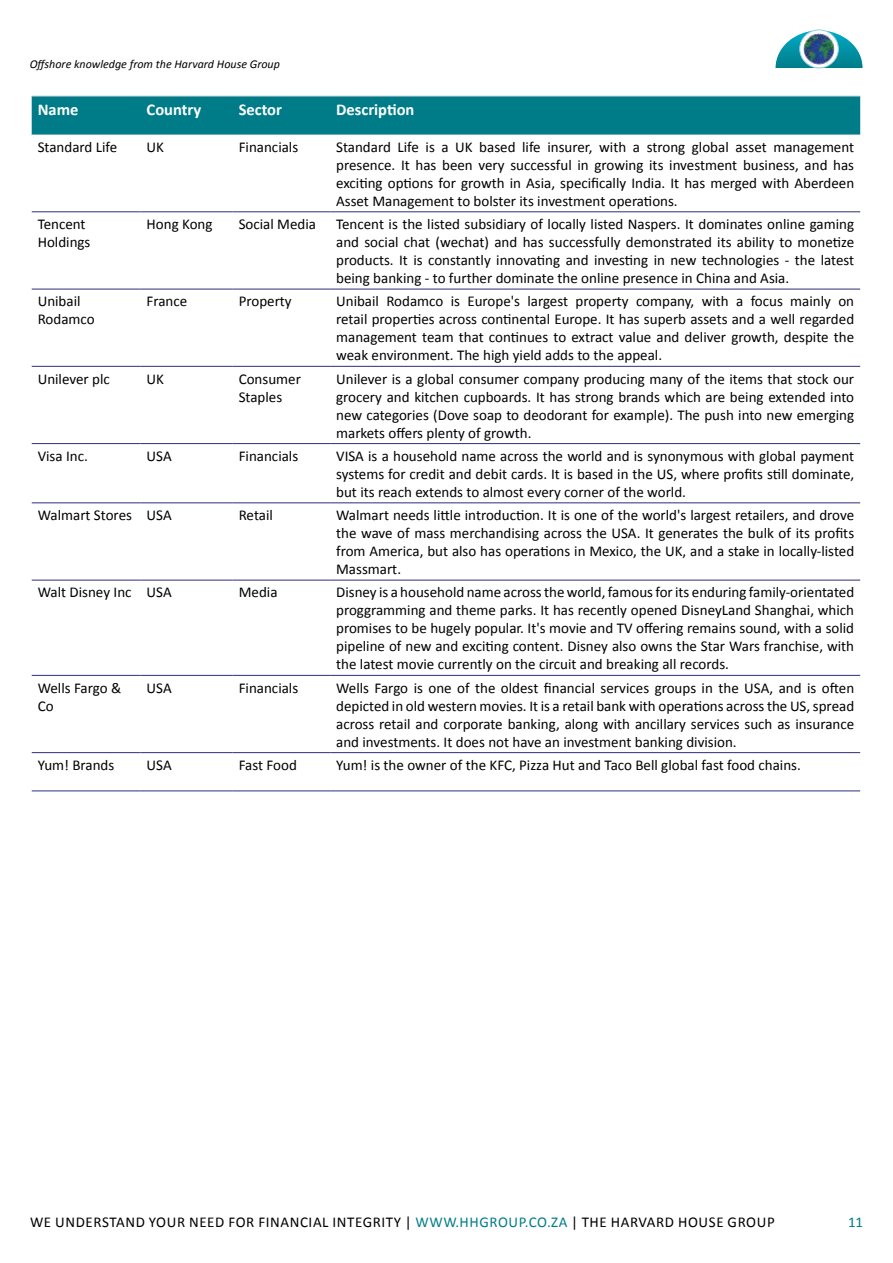
<style>
.page{position:relative;width:893px;height:1263px;background:#fff}
.page>*{position:absolute;margin:0;border:0;box-sizing:border-box;transform-origin:0 0}
.t1{font:700 16.5px "Calibri";color:#fff}
.t2{font:15px/18px "Calibri";color:#000;text-align:justify}
.t3{font:15px "Calibri";letter-spacing:.04em;color:#000}
.t4{font:15px "Calibri";color:#007c89}
.t5{font:italic 12px "Calibri";color:#000}
.s1{color:#007c89}
</style>
<div class="page">
<svg style="left:775px;top:30px;width:88px;height:38px"></svg>
<svg style="left:800px;top:30px;width:38px;height:38px"></svg>
<div style="left:800px;top:30px;width:38px;height:38px;border:1px solid #9cd2e2;border-radius:50%"></div>
<img style="left:804px;top:34px;width:30px;height:30px">
<div style="left:32px;top:97px;width:828px;height:37px;background:#007c89"></div>
<hr style="left:32px;top:211px;width:109px;height:1px;background:#2d2e77">
<hr style="left:141px;top:211px;width:92px;height:1px;background:#2d2e77">
<hr style="left:233px;top:211px;width:97px;height:1px;background:#2d2e77">
<hr style="left:330px;top:211px;width:530px;height:1px;background:#2d2e77">
<hr style="left:32px;top:289px;width:109px;height:1px;background:#2d2e77">
<hr style="left:141px;top:289px;width:92px;height:1px;background:#2d2e77">
<hr style="left:233px;top:289px;width:97px;height:1px;background:#2d2e77">
<hr style="left:330px;top:289px;width:530px;height:1px;background:#2d2e77">
<hr style="left:32px;top:366px;width:109px;height:1px;background:#2d2e77">
<hr style="left:141px;top:366px;width:92px;height:1px;background:#2d2e77">
<hr style="left:233px;top:366px;width:97px;height:1px;background:#2d2e77">
<hr style="left:330px;top:366px;width:530px;height:1px;background:#2d2e77">
<hr style="left:32px;top:443px;width:109px;height:1px;background:#2d2e77">
<hr style="left:141px;top:443px;width:92px;height:1px;background:#2d2e77">
<hr style="left:233px;top:443px;width:97px;height:1px;background:#2d2e77">
<hr style="left:330px;top:443px;width:530px;height:1px;background:#2d2e77">
<hr style="left:32px;top:502px;width:109px;height:1px;background:#2d2e77">
<hr style="left:141px;top:502px;width:92px;height:1px;background:#2d2e77">
<hr style="left:233px;top:502px;width:97px;height:1px;background:#2d2e77">
<hr style="left:330px;top:502px;width:530px;height:1px;background:#2d2e77">
<hr style="left:32px;top:580px;width:109px;height:1px;background:#2d2e77">
<hr style="left:141px;top:580px;width:92px;height:1px;background:#2d2e77">
<hr style="left:233px;top:580px;width:97px;height:1px;background:#2d2e77">
<hr style="left:330px;top:580px;width:530px;height:1px;background:#2d2e77">
<hr style="left:32px;top:675px;width:109px;height:1px;background:#2d2e77">
<hr style="left:141px;top:675px;width:92px;height:1px;background:#2d2e77">
<hr style="left:233px;top:675px;width:97px;height:1px;background:#2d2e77">
<hr style="left:330px;top:675px;width:530px;height:1px;background:#2d2e77">
<hr style="left:32px;top:752px;width:109px;height:1px;background:#2d2e77">
<hr style="left:141px;top:752px;width:92px;height:1px;background:#2d2e77">
<hr style="left:233px;top:752px;width:97px;height:1px;background:#2d2e77">
<hr style="left:330px;top:752px;width:530px;height:1px;background:#2d2e77">
<hr style="left:32px;top:790px;width:109px;height:1px;background:#2d2e77">
<hr style="left:141px;top:790px;width:92px;height:1px;background:#2d2e77">
<hr style="left:233px;top:790px;width:97px;height:1px;background:#2d2e77">
<hr style="left:330px;top:790px;width:530px;height:1px;background:#2d2e77">
<hr style="left:32px;top:96px;width:109px;height:1px;background:#78acb8">
<hr style="left:141px;top:96px;width:92px;height:1px;background:#78acb8">
<hr style="left:233px;top:96px;width:97px;height:1px;background:#78acb8">
<hr style="left:330px;top:96px;width:530px;height:1px;background:#78acb8">
<hr style="left:32px;top:134px;width:109px;height:1px;background:#78acb8">
<hr style="left:141px;top:134px;width:92px;height:1px;background:#78acb8">
<hr style="left:233px;top:134px;width:97px;height:1px;background:#78acb8">
<hr style="left:330px;top:134px;width:530px;height:1px;background:#78acb8">
<p class="t5" style="left:30px;top:56px;width:252px">Offshore knowledge from the Harvard House Group</p>
<p class="t1" style="left:38px;top:99px;width:42px">Name</p>
<p class="t1" style="left:147px;top:99px;width:56px">Country</p>
<p class="t1" style="left:239px;top:99px;width:45px">Sector</p>
<p class="t1" style="left:336px;top:99px;width:80px">Description</p>
<p class="t2" style="left:38px;top:138px;width:81px">Standard Life</p>
<p class="t2" style="left:147px;top:138px;width:19px">UK</p>
<p class="t2" style="left:239px;top:138px;width:61px">Financials</p>
<p class="t2" style="left:336px;top:138px;width:520px">Standard Life is a UK based life insurer, with a strong global asset management presence. It has been very successful in growing its investment business, and has exciting options for growth in Asia, specifically India. It has merged with Aberdeen Asset Management to bolster its investment operations.</p>
<p class="t2" style="left:38px;top:215px;width:54px">Tencent<br>Holdings</p>
<p class="t2" style="left:147px;top:215px;width:67px">Hong Kong</p>
<p class="t2" style="left:239px;top:215px;width:79px">Social Media</p>
<p class="t2" style="left:336px;top:215px;width:519px">Tencent is the listed subsidiary of locally listed Naspers. It dominates online gaming and social chat (wechat) and has successfully demonstrated its ability to monetize products. It is constantly innovating and investing in new technologies - the latest being banking - to further dominate the online presence in China and Asia.</p>
<p class="t2" style="left:38px;top:292px;width:58px">Unibail<br>Rodamco</p>
<p class="t2" style="left:147px;top:292px;width:42px">France</p>
<p class="t2" style="left:239px;top:292px;width:55px">Property</p>
<p class="t2" style="left:336px;top:292px;width:519px">Unibail Rodamco is Europe's largest property company, with a focus mainly on retail properties across continental Europe. It has superb assets and a well regarded management team that continues to extract value and deliver growth, despite the weak environment. The high yield adds to the appeal.</p>
<p class="t2" style="left:38px;top:370px;width:74px">Unilever plc</p>
<p class="t2" style="left:147px;top:370px;width:19px">UK</p>
<p class="t2" style="left:239px;top:370px;width:64px">Consumer<br>Staples</p>
<p class="t2" style="left:336px;top:370px;width:519px">Unilever is a global consumer company producing many of the items that stock our grocery and kitchen cupboards. It has strong brands which are being extended into new categories (Dove soap to deodorant for example). The push into new emerging markets offers plenty of growth.</p>
<p class="t2" style="left:38px;top:447px;width:52px">Visa Inc.</p>
<p class="t2" style="left:147px;top:447px;width:27px">USA</p>
<p class="t2" style="left:239px;top:447px;width:61px">Financials</p>
<p class="t2" style="left:336px;top:447px;width:520px">VISA is a household name across the world and is synonymous with global payment systems for credit and debit cards. It is based in the US, where profits still dominate, but its reach extends to almost every corner of the world.</p>
<p class="t2" style="left:38px;top:506px;width:135px">Walmart Stores USA</p>
<p class="t2" style="left:239px;top:506px;width:36px">Retail</p>
<p class="t2" style="left:336px;top:506px;width:519px">Walmart needs little introduction. It is one of the world's largest retailers, and drove the wave of mass merchandising across the USA. It generates the bulk of its profits from America, but also has operations in Mexico, the UK, and a stake in locally-listed Massmart.</p>
<p class="t2" style="left:38px;top:583px;width:135px">Walt Disney Inc USA</p>
<p class="t2" style="left:239px;top:583px;width:40px">Media</p>
<p class="t2" style="left:336px;top:583px;width:519px">Disney is a household name across the world, famous for its enduring family-orientated proggramming and theme parks. It has recently opened DisneyLand Shanghai, which promises to be hugely popular. It's movie and TV offering remains sound, with a solid pipeline of new and exciting content. Disney also owns the Star Wars franchise, with the latest movie currently on the circuit and breaking all records.</p>
<p class="t2" style="left:38px;top:679px;width:85px">Wells Fargo &amp;<br>Co</p>
<p class="t2" style="left:147px;top:679px;width:27px">USA</p>
<p class="t2" style="left:239px;top:679px;width:61px">Financials</p>
<p class="t2" style="left:336px;top:679px;width:519px">Wells Fargo is one of the oldest financial services groups in the USA, and is often depicted in old western movies. It is a retail bank with operations across the US, spread across retail and corporate banking, along with ancillary services such as insurance and investments. It does not have an investment banking division.</p>
<p class="t2" style="left:38px;top:756px;width:78px">Yum! Brands</p>
<p class="t2" style="left:147px;top:756px;width:27px">USA</p>
<p class="t2" style="left:239px;top:756px;width:60px">Fast Food</p>
<p class="t2" style="left:336px;top:756px;width:466px">Yum! is the owner of the KFC, Pizza Hut and Taco Bell global fast food chains.</p>
<p class="t3" style="left:30px;top:1212px;width:400px">We understand Your N eed for Financial I ntegrity | <span class="s1">www</span></p>
<p class="t3" style="left:455px;top:1212px;width:321px"><span class="s1">.hhgroup.co.za</span> | The Harvard House Group</p>
<p class="t4" style="left:848px;top:1212px;width:17px">11</p>
</div>
